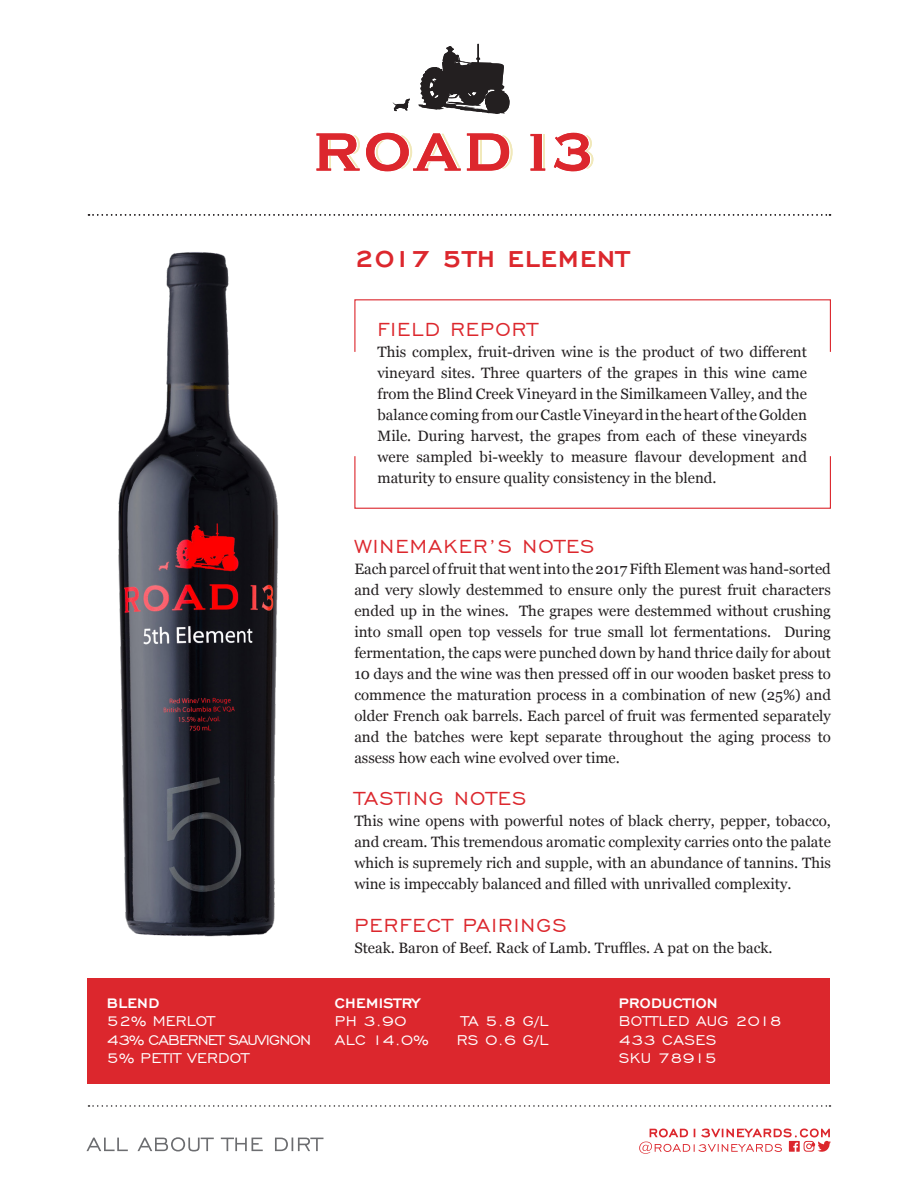
<style>
.page{position:relative;width:918px;height:1188px;background:#fff}
.page>*{position:absolute;margin:0;border:0;box-sizing:border-box;transform-origin:0 0}
.Wine_Title{font:700 30px "Engravers Gothic W01";letter-spacing:.05em;color:#dc272d}
.Wine_Title-2{font:24px "Engravers Gothic BT";letter-spacing:.05em;color:#dc272d}
.body_copy{font:18px "Engravers Gothic BT";letter-spacing:.01em;color:#fff}
.body_copy-2{font:700 18px/18.6px "Engravers Gothic W01";letter-spacing:.02em;color:#fff}
.body_copy-3{font:18px "Engravers Gothic BT";letter-spacing:-.05em;color:#fff}
.Wine_Title-3{font:15px/21px "Georgia";color:#231f20;text-align:justify}
.s1{font-family:"Engravers Gothic BT";font-weight:400}
</style>
<div class="page">
<svg style="left:88px;top:1105px;width:743px;height:2px"></svg>
<svg style="left:86px;top:1137px;width:237px;height:14px"></svg>
<svg style="left:639px;top:1129px;width:192px;height:25px"></svg>
<svg style="left:418px;top:44px;width:92px;height:70px"></svg>
<svg style="left:393px;top:99px;width:17px;height:12px"></svg>
<svg style="left:317px;top:133px;width:43px;height:38px"></svg>
<svg style="left:366px;top:133px;width:95px;height:38px"></svg>
<svg style="left:467px;top:133px;width:46px;height:38px"></svg>
<svg style="left:531px;top:134px;width:14px;height:37px"></svg>
<svg style="left:554px;top:133px;width:39px;height:38px"></svg>
<svg style="left:88px;top:214px;width:743px;height:2px"></svg>
<div style="left:354px;top:299px;width:477px;height:53px;border:1px solid #dc272d"></div>
<div style="left:354px;top:456px;width:477px;height:53px;border:1px solid #dc272d"></div>
<img style="left:118px;top:252px;width:161px;height:685px">
<div style="left:88px;top:978px;width:742px;height:106px;background:#dc272d"></div>
<p class="body_copy-2" style="left:107px;top:993px;width:54px">BLEND</p>
<p class="body_copy" style="left:107px;top:1011px;width:109px">52% MERLOT</p>
<p class="body_copy-3" style="left:107px;top:1030px;width:206px">43% CABERNET SAUVIGNON</p>
<p class="body_copy" style="left:107px;top:1048px;width:143px">5% PETIT VERDOT</p>
<p class="Wine_Title" style="left:355px;top:243px;width:276px">2017 5TH ELEMENT</p>
<p class="Wine_Title-2" style="left:377px;top:316px;width:161px">FIELD REPORT</p>
<p class="Wine_Title-3" style="left:377px;top:341px;width:431px">This complex, fruit-driven wine is the product of two different vineyard sites. Three quarters of the grapes in this wine came from the Blind Creek Vineyard in the Similkameen Valley, and the balance coming from our Castle Vineyard in the heart of the Golden Mile. During harvest, the grapes from each of these vineyards were sampled bi-weekly to measure flavour development and maturity to ensure quality consistency in the blend.</p>
<p class="Wine_Title-2" style="left:354px;top:533px;width:242px">WINEMAKER’S NOTES</p>
<p class="Wine_Title-3" style="left:354px;top:557px;width:478px">Each parcel of fruit that went into the 2017 Fifth Element was hand-sorted and very slowly destemmed to ensure only the purest fruit characters ended up in the wines. The grapes were destemmed without crushing into small open top vessels for true small lot fermentations. During fermentation, the caps were punched down by hand thrice daily for about 10 days and the wine was then pressed off in our wooden basket press to commence the maturation process in a combination of new (25%) and older French oak barrels. Each parcel of fruit was fermented separately and the batches were kept separate throughout the aging process to assess how each wine evolved over time.</p>
<p class="Wine_Title-2" style="left:354px;top:785px;width:173px">TASTING NOTES</p>
<p class="Wine_Title-3" style="left:354px;top:810px;width:478px">This wine opens with powerful notes of black cherry, pepper, tobacco, and cream. This tremendous aromatic complexity carries onto the palate which is supremely rich and supple, with an abundance of tannins. This wine is impeccably balanced and filled with unrivalled complexity.</p>
<p class="Wine_Title-2" style="left:354px;top:912px;width:214px">PERFECT PAIRINGS</p>
<p class="Wine_Title-3" style="left:354px;top:937px;width:420px">Steak. Baron of Beef. Rack of Lamb. Truffles. A pat on the back.</p>
<p class="body_copy-2" style="left:335px;top:993px;width:87px">CHEMISTRY<br><span class="s1">PH 3.90</span></p>
<p class="body_copy" style="left:461px;top:1011px;width:89px">TA 5.8 G/L</p>
<p class="body_copy" style="left:335px;top:1030px;width:95px">ALC 14.0%</p>
<p class="body_copy" style="left:457px;top:1030px;width:93px">RS 0.6 G/L</p>
<p class="body_copy-2" style="left:619px;top:993px;width:100px">PRODUCTION</p>
<p class="body_copy" style="left:619px;top:1011px;width:165px">BOTTLED AUG 2018</p>
<p class="body_copy" style="left:619px;top:1030px;width:99px">433 CASES</p>
<p class="body_copy" style="left:619px;top:1048px;width:100px">SKU 78915</p>
</div>
